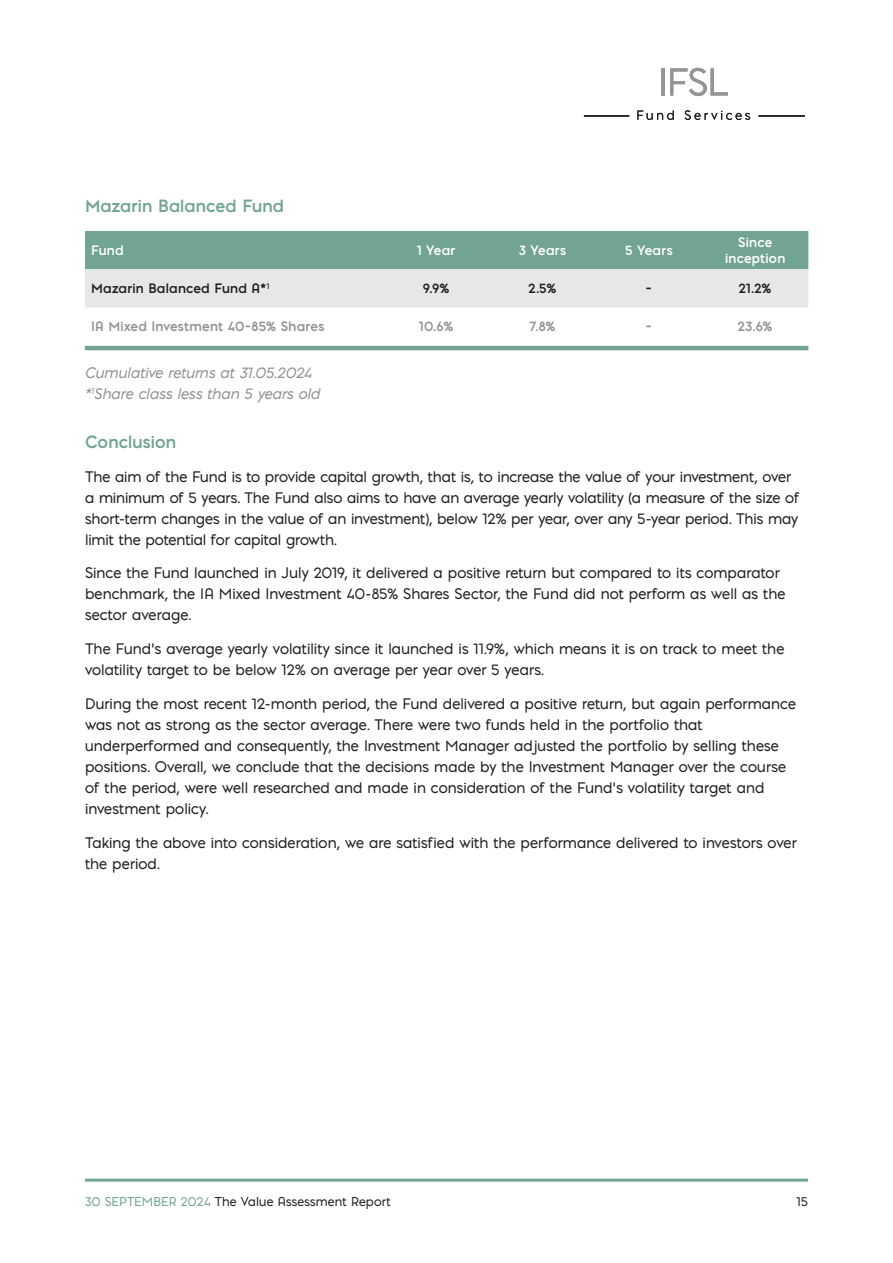
<style>
.page{position:relative;width:893px;height:1263px;background:#fff}
.page>*{position:absolute;margin:0;border:0;box-sizing:border-box;transform-origin:0 0}
.t1{font:700 16.5px "Pontiac";letter-spacing:.01em;color:#71a492}
.t2{font:14.25px/21px "Pontiac";color:#231f20}
.t3{font:italic 14.25px "Pontiac";color:#919295}
.t4{font:700 12.75px "Pontiac";letter-spacing:.02em;color:#919295}
.t5{font:700 12.75px "Pontiac";letter-spacing:.02em;color:#231f20}
.t6{font:700 12.75px "Pontiac";letter-spacing:.015em;color:#fff}
.t7{font:12px "Pontiac";letter-spacing:.01em;color:#231f20}
.s1{color:#71a492}
</style>
<div class="page">
<hr style="left:85px;top:1178px;width:723px;height:3px;background:#71a492">
<svg style="left:85px;top:231px;width:723px;height:119px;fill:#71a492"></svg>
<div style="left:85px;top:269px;width:723px;height:39px;background:#e6e7e9"></div>
<hr style="left:662px;top:68px;width:3px;height:28px;background:#939598">
<svg style="left:670px;top:68px;width:58px;height:28px"></svg>
<svg style="left:637px;top:110px;width:37px;height:10px"></svg>
<svg style="left:685px;top:110px;width:65px;height:10px"></svg>
<hr style="left:584px;top:115px;width:45px;height:2px;background:#231f20">
<hr style="left:759px;top:115px;width:45px;height:2px;background:#231f20">
<p class="t1" style="left:85px;top:194px;width:200px">Mazarin Balanced Fund</p>
<p class="t6" style="left:91px;top:241px;width:34px">Fund</p>
<p class="t6" style="left:417px;top:241px;width:40px">1 Year</p>
<p class="t6" style="left:519px;top:241px;width:49px">3 Years</p>
<p class="t6" style="left:625px;top:241px;width:49px">5 Years</p>
<p class="t6" style="left:738px;top:233px;width:36px">Since</p>
<p class="t6" style="left:725px;top:249px;width:62px">inception</p>
<p class="t5" style="left:91px;top:279px;width:180px">Mazarin Balanced Fund A*<sup>1</sup></p>
<p class="t5" style="left:423px;top:279px;width:28px">9.9%</p>
<p class="t5" style="left:528px;top:279px;width:30px">2.5%</p>
<p class="t5" style="left:646px;top:279px;width:8px">–</p>
<p class="t5" style="left:739px;top:279px;width:34px">21.2%</p>
<p class="t4" style="left:91px;top:317px;width:235px">IA Mixed Investment 40–85% Shares</p>
<p class="t4" style="left:419px;top:317px;width:36px">10.6%</p>
<p class="t4" style="left:529px;top:317px;width:28px">7.8%</p>
<p class="t4" style="left:646px;top:317px;width:8px">–</p>
<p class="t4" style="left:738px;top:317px;width:36px">23.6%</p>
<p class="t3" style="left:85px;top:362px;width:228px">Cumulative returns at 31.05.2024</p>
<p class="t3" style="left:85px;top:383px;width:237px">*<sup>1</sup>Share class less than 5 years old</p>
<p class="t1" style="left:85px;top:430px;width:93px">Conclusion</p>
<p class="t2" style="left:85px;top:465px;width:716px">The aim of the Fund is to provide capital growth, that is, to increase the value of your investment, over a minimum of 5 years. The Fund also aims to have an average yearly volatility (a measure of the size of short-term changes in the value of an investment), below 12% per year, over any 5-year period. This may limit the potential for capital growth.</p>
<p class="t2" style="left:85px;top:562px;width:702px">Since the Fund launched in July 2019, it delivered a positive return but compared to its comparator benchmark, the IA Mixed Investment 40-85% Shares Sector, the Fund did not perform as well as the sector average.</p>
<p class="t2" style="left:85px;top:638px;width:701px">The Fund’s average yearly volatility since it launched is 11.9%, which means it is on track to meet the volatility target to be below 12% on average per year over 5 years.</p>
<p class="t2" style="left:85px;top:693px;width:712px">During the most recent 12-month period, the Fund delivered a positive return, but again performance was not as strong as the sector average. There were two funds held in the portfolio that underperformed and consequently, the Investment Manager adjusted the portfolio by selling these positions. Overall, we conclude that the decisions made by the Investment Manager over the course of the period, were well researched and made in consideration of the Fund’s volatility target and investment policy.</p>
<p class="t2" style="left:85px;top:831px;width:713px">Taking the above into consideration, we are satisfied with the performance delivered to investors over the period.</p>
<p class="t7" style="left:85px;top:1193px;width:307px"><span class="s1">30 SEPTEMBER 2024</span> The Value Assessment Report</p>
<p class="t7" style="left:797px;top:1193px;width:13px">15</p>
</div>
